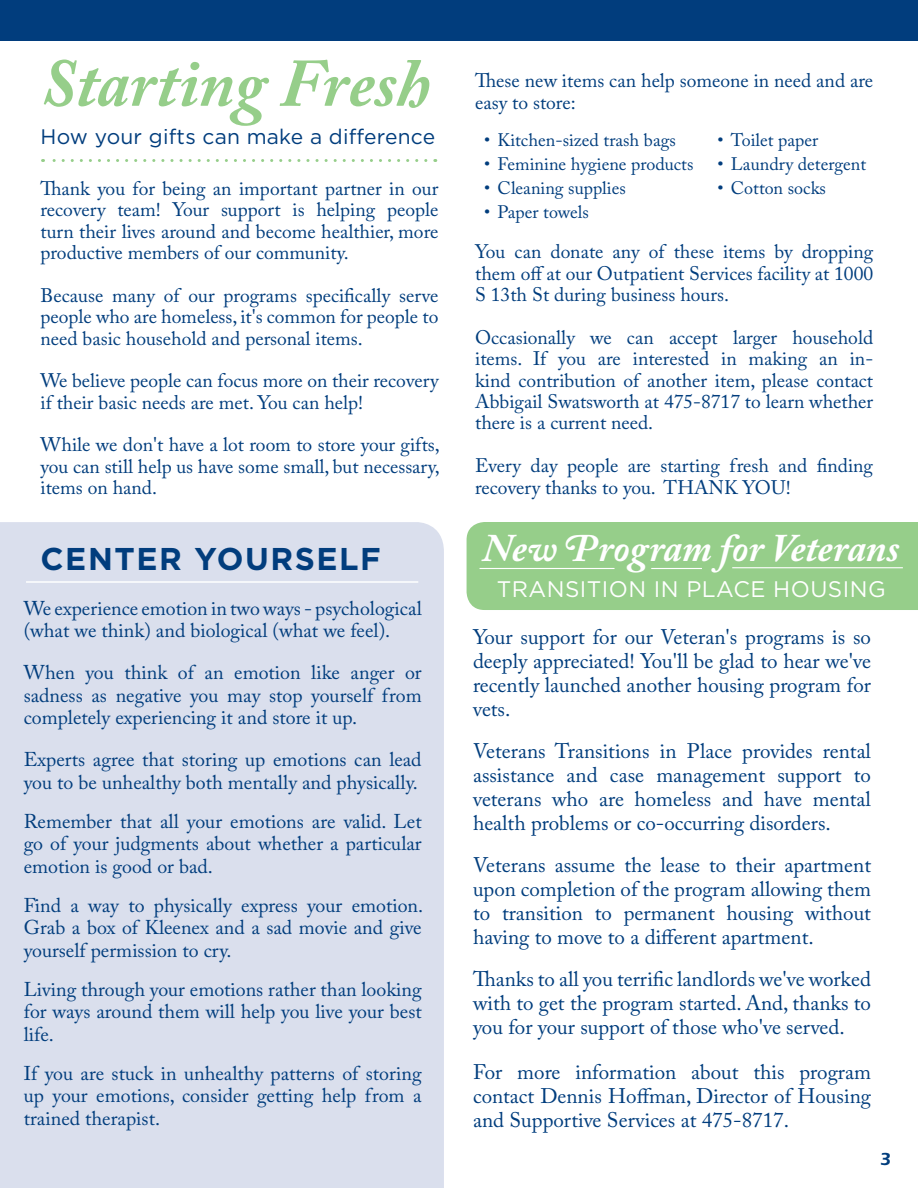
<style>
.page{position:relative;width:918px;height:1188px;background:#fff}
.page>*{position:absolute;margin:0;border:0;box-sizing:border-box;transform-origin:0 0}
.t1{font:italic 700 67.5px "Adobe Caslon Pro";color:#96ce8a}
.t2{font:italic 700 39px "Adobe Caslon Pro";color:#fff}
.t3{font:700 31.5px "Gotham";letter-spacing:.05em;color:#013d7d}
.t4{font:22.5px "Gotham";letter-spacing:.02em;color:#fff}
.t5{font:21px/24px "Adobe Caslon Pro";color:#013d7d;text-align:justify}
.t6{font:21px "Gotham";letter-spacing:.01em;color:#013d7d}
.t7{font:19.8px/22.5px "Adobe Caslon Pro";color:#013d7d;text-align:justify}
.t8{font:19.5px/21.3px "Adobe Caslon Pro";color:#013d7d;text-align:justify}
.t9{font:18px "Adobe Caslon Pro";color:#013d7d}
.t10{font:600 18px "Itc Eras";color:#013d7d}
</style>
<div class="page">
<div style="left:467px;top:522px;width:451px;height:88px;background:#96ce8a"></div>
<div style="left:0;top:522px;width:444px;height:666px;background:#dadfed"></div>
<div style="left:0;top:0;width:918px;height:40px;background:#013d7d"></div>
<svg style="left:43px;top:159px;width:383px;height:3px"></svg>
<hr style="left:26px;top:581px;width:392px;height:2px;background:#fff">
<hr style="left:480px;top:568px;width:135px;height:1px;background:#fff">
<hr style="left:651px;top:568px;width:51px;height:1px;background:#fff">
<hr style="left:732px;top:567px;width:171px;height:1px;background:#fff">
<p class="t1" style="left:40px;top:43px;width:391px">Starting Fresh</p>
<p class="t6" style="left:40px;top:123px;width:396px">How your gifts can make a difference</p>
<p class="t8" style="left:40px;top:178px;width:399px">Thank you for being an important partner in our recovery team! Your support is helping people turn their lives around and become healthier, more productive members of our community.</p>
<p class="t8" style="left:40px;top:284px;width:399px">Because many of our programs specifically serve people who are homeless, it's common for people to need basic household and personal items.</p>
<p class="t8" style="left:40px;top:370px;width:400px">We believe people can focus more on their recovery if their basic needs are met. You can help!</p>
<p class="t8" style="left:40px;top:434px;width:401px">While we don't have a lot room to store your gifts, you can still help us have some small, but necessary, items on hand.</p>
<p class="t3" style="left:40px;top:539px;width:342px">CENTER YOURSELF</p>
<p class="t7" style="left:24px;top:597px;width:400px">We experience emotion in two ways - psychological (what we think) and biological (what we feel).</p>
<p class="t7" style="left:24px;top:661px;width:399px">When you think of an emotion like anger or sadness as negative you may stop yourself from completely experiencing it and store it up.</p>
<p class="t7" style="left:24px;top:748px;width:399px">Experts agree that storing up emotions can lead you to be unhealthy both mentally and physically.</p>
<p class="t7" style="left:24px;top:810px;width:400px">Remember that all your emotions are valid. Let go of your judgments about whether a particular emotion is good or bad.</p>
<p class="t7" style="left:24px;top:894px;width:401px">Find a way to physically express your emotion.<br>Grab a box of Kleenex and a sad movie and give yourself permission to cry.</p>
<p class="t7" style="left:24px;top:978px;width:399px">Living through your emotions rather than looking for ways around them will help you live your best life.</p>
<p class="t7" style="left:24px;top:1062px;width:399px">If you are stuck in unhealthy patterns of storing up your emotions, consider getting help from a trained therapist.</p>
<p class="t8" style="left:475px;top:70px;width:400px">These new items can help someone in need and are easy to store:</p>
<p class="t9" style="left:484px;top:129px;width:193px">• Kitchen-sized trash bags</p>
<p class="t9" style="left:484px;top:153px;width:211px">• Feminine hygiene products</p>
<p class="t9" style="left:484px;top:177px;width:143px">• Cleaning supplies</p>
<p class="t9" style="left:484px;top:201px;width:106px">• Paper towels</p>
<p class="t9" style="left:717px;top:129px;width:102px">• Toilet paper</p>
<p class="t9" style="left:717px;top:153px;width:150px">• Laundry detergent</p>
<p class="t9" style="left:717px;top:177px;width:110px">• Cotton socks</p>
<p class="t8" style="left:475px;top:241px;width:400px">You can donate any of these items by dropping them off at our Outpatient Services facility at 1000<br>S 13th St during business hours.</p>
<p class="t8" style="left:475px;top:327px;width:400px">Occasionally we can accept larger household items. If you are interested in making an in&shy;kind contribution of another item, please contact Abbigail Swatsworth at 475-8717 to learn whether there is a current need.</p>
<p class="t8" style="left:475px;top:455px;width:399px">Every day people are starting fresh and finding recovery thanks to you. THANK YOU!</p>
<p class="t2" style="left:483px;top:525px;width:418px">New Program for Veterans</p>
<p class="t4" style="left:497px;top:575px;width:390px">TRANSITION IN PLACE HOUSING</p>
<p class="t5" style="left:473px;top:625px;width:400px">Your support for our Veteran's programs is so deeply appreciated! You'll be glad to hear we've recently launched another housing program for vets.</p>
<p class="t5" style="left:473px;top:739px;width:399px">Veterans Transitions in Place provides rental assistance and case management support to veterans who are homeless and have mental health problems or co-occurring disorders.</p>
<p class="t5" style="left:473px;top:853px;width:400px">Veterans assume the lease to their apartment upon completion of the program allowing them to transition to permanent housing without having to move to a different apartment.</p>
<p class="t5" style="left:473px;top:967px;width:399px">Thanks to all you terrific landlords we've worked with to get the program started. And, thanks to you for your support of those who've served.</p>
<p class="t5" style="left:473px;top:1060px;width:399px">For more information about this program contact Dennis Hoffman, Director of Housing and Supportive Services at 475-8717.</p>
<p class="t10" style="left:880px;top:1149px;width:13px">3</p>
</div>
